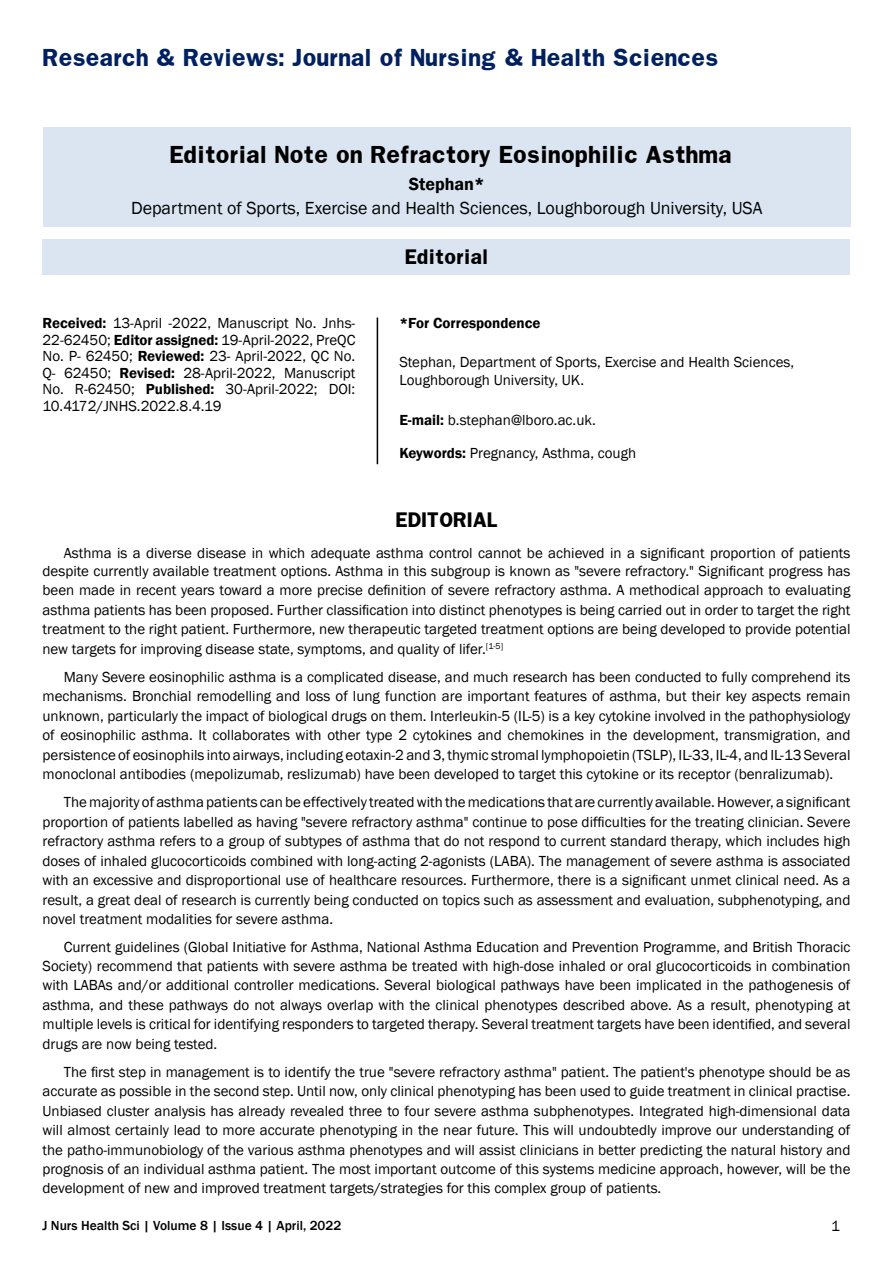
<style>
.page{position:relative;width:893px;height:1263px;background:#fff}
.page>*{position:absolute;margin:0;border:0;box-sizing:border-box;transform-origin:0 0}
.t1{font:700 21px "Franklin";color:#002060}
.t2{font:700 21px "Franklin";color:#000}
.t3{font:18px "Franklin Gothic";color:#000}
.t4{font:700 18px "Franklin";color:#000}
.t5{font:600 18px "Franklin Gothic";color:#000}
.t6{font:15px/19.5px "Franklin Gothic";color:#000;text-align:justify}
.t7{font:600 15px "Franklin Gothic";color:#000}
.t8{font:500 13.5px "Franklin Gothic";color:#000}
.s1{font-weight:600}
</style>
<div class="page">
<div style="left:43px;top:128px;width:808px;height:99px;background:#dbe5f1"></div>
<div style="left:43px;top:240px;width:807px;height:35px;background:#dbe5f1"></div>
<hr style="left:377px;top:318px;width:1px;height:146px;background:#000">
<h1 class="t1" style="left:43px;top:43px;width:677px">Research &amp; Reviews: Journal of Nursing &amp; Health Sciences</h1>
<h1 class="t2" style="left:169px;top:140px;width:564px">Editorial Note on Refractory Eosinophilic Asthma</h1>
<p class="t5" style="left:409px;top:173px;width:77px">Stephan*</p>
<p class="t3" style="left:131px;top:197px;width:633px">Department of Sports, Exercise and Health Sciences, Loughborough University, USA</p>
<p class="t4" style="left:404px;top:244px;width:86px">Editorial</p>
<p class="t6" style="left:43px;top:315px;width:314px;line-height:16.5px"><span class="s1">Received:</span> 13-April -2022, Manuscript No. Jnhs-22-62450; <span class="s1">Editor assigned:</span> 19-April-2022, PreQC No. P- 62450; <span class="s1">Reviewed:</span> 23- April-2022, QC No.<br>Q- 62450; <span class="s1">Revised:</span> 28-April-2022, Manuscript No. R-62450; <span class="s1">Published:</span> 30-April-2022; DOI:<br>10.4172/JNHS.2022.8.4.19</p>
<p class="t7" style="left:399px;top:314px;width:143px">*For Correspondence</p>
<p class="t6" style="left:399px;top:354px;width:396px;line-height:18px">Stephan, Department of Sports, Exercise and Health Sciences,<br>Loughborough University, UK.</p>
<p class="t6" style="left:399px;top:410px;width:198px"><span class="s1">E-mail:</span> b.stephan@lboro.ac.uk.</p>
<p class="t6" style="left:399px;top:443px;width:238px"><span class="s1">Keywords:</span> Pregnancy, Asthma, cough</p>
<p class="t4" style="left:395px;top:507px;width:104px">EDITORIAL</p>
<p class="t6" style="left:43px;top:543px;width:809px;text-indent:21px">Asthma is a diverse disease in which adequate asthma control cannot be achieved in a significant proportion of patients despite currently available treatment options. Asthma in this subgroup is known as "severe refractory." Significant progress has been made in recent years toward a more precise definition of severe refractory asthma. A methodical approach to evaluating asthma patients has been proposed. Further classification into distinct phenotypes is being carried out in order to target the right treatment to the right patient. Furthermore, new therapeutic targeted treatment options are being developed to provide potential new targets for improving disease state, symptoms, and quality of lifer.<sup>[1-5]</sup></p>
<p class="t6" style="left:43px;top:667px;width:809px;text-indent:21px">Many Severe eosinophilic asthma is a complicated disease, and much research has been conducted to fully comprehend its mechanisms. Bronchial remodelling and loss of lung function are important features of asthma, but their key aspects remain unknown, particularly the impact of biological drugs on them. Interleukin-5 (IL-5) is a key cytokine involved in the pathophysiology of eosinophilic asthma. It collaborates with other type 2 cytokines and chemokines in the development, transmigration, and persistence of eosinophils into airways, including eotaxin-2 and 3, thymic stromal lymphopoietin (TSLP), IL-33, IL-4, and IL-13 Several monoclonal antibodies (mepolizumab, reslizumab) have been developed to target this cytokine or its receptor (benralizumab).</p>
<p class="t6" style="left:43px;top:793px;width:809px;text-indent:21px">The majority of asthma patients can be effectively treated with the medications that are currently available. However, a significant proportion of patients labelled as having "severe refractory asthma" continue to pose difficulties for the treating clinician. Severe refractory asthma refers to a group of subtypes of asthma that do not respond to current standard therapy, which includes high doses of inhaled glucocorticoids combined with long-acting 2-agonists (LABA). The management of severe asthma is associated with an excessive and disproportional use of healthcare resources. Furthermore, there is a significant unmet clinical need. As a result, a great deal of research is currently being conducted on topics such as assessment and evaluation, subphenotyping, and novel treatment modalities for severe asthma.</p>
<p class="t6" style="left:43px;top:938px;width:809px;text-indent:21px">Current guidelines (Global Initiative for Asthma, National Asthma Education and Prevention Programme, and British Thoracic Society) recommend that patients with severe asthma be treated with high-dose inhaled or oral glucocorticoids in combination with LABAs and/or additional controller medications. Several biological pathways have been implicated in the pathogenesis of asthma, and these pathways do not always overlap with the clinical phenotypes described above. As a result, phenotyping at multiple levels is critical for identifying responders to targeted therapy. Several treatment targets have been identified, and several drugs are now being tested.</p>
<p class="t6" style="left:43px;top:1062px;width:809px;text-indent:21px">The first step in management is to identify the true "severe refractory asthma" patient. The patient's phenotype should be as accurate as possible in the second step. Until now, only clinical phenotyping has been used to guide treatment in clinical practise.<br>Unbiased cluster analysis has already revealed three to four severe asthma subphenotypes. Integrated high-dimensional data will almost certainly lead to more accurate phenotyping in the near future. This will undoubtedly improve our understanding of the patho-immunobiology of the various asthma phenotypes and will assist clinicians in better predicting the natural history and prognosis of an individual asthma patient. The most important outcome of this systems medicine approach, however, will be the development of new and improved treatment targets/strategies for this complex group of patients.</p>
<p class="t8" style="left:43px;top:1217px;width:300px">J Nurs Health Sci | Volume 8 | Issue 4 | April, 2022</p>
<p class="t6" style="left:831px;top:1216px;width:10px">1</p>
</div>
